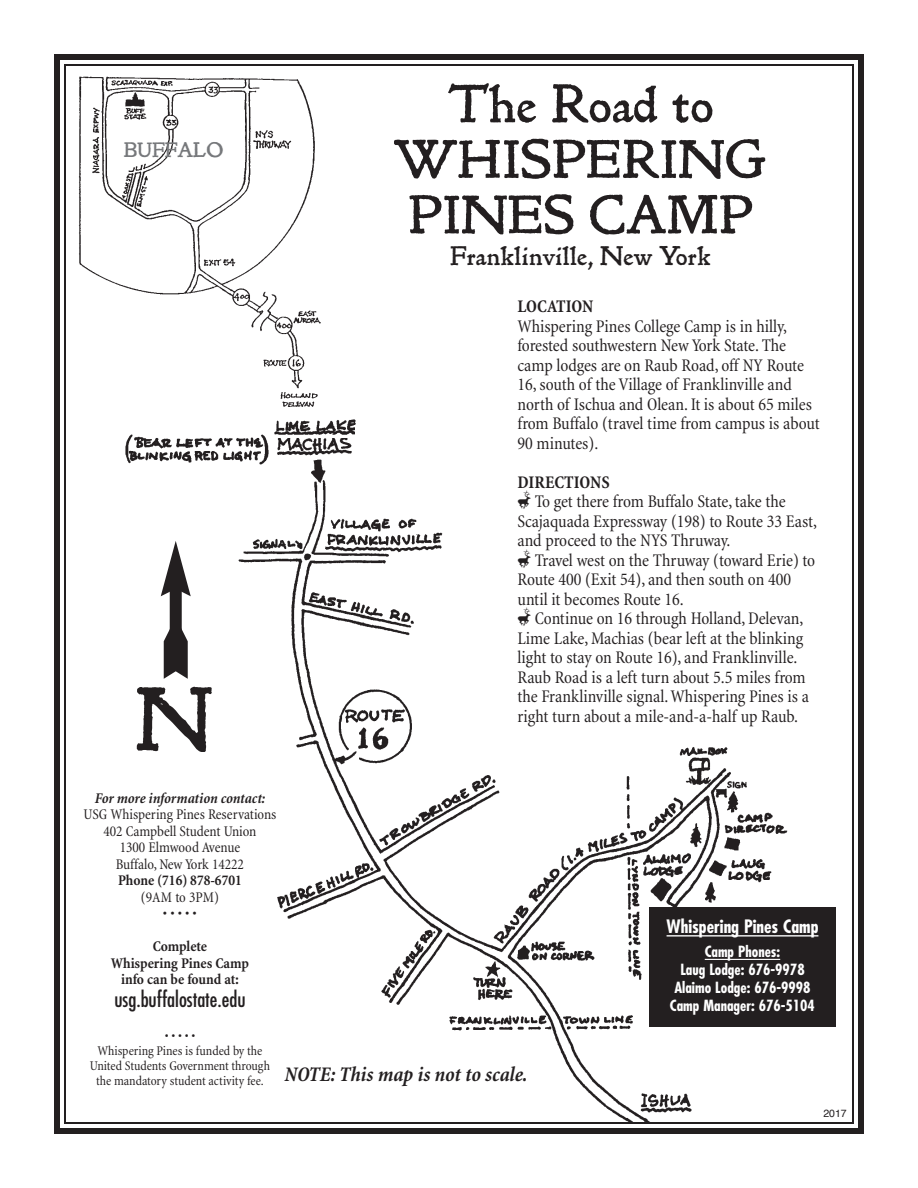
<style>
.page{position:relative;width:918px;height:1188px;background:#fff}
.page>*{position:absolute;margin:0;border:0;box-sizing:border-box;transform-origin:0 0}
.t1{font:90px "P22 Morris Golden";color:#231f20}
.t2{font:54px/55.5px "P22 Morris Golden";color:#231f20;text-align:center}
.t3{font:27px "P22 Morris Golden";color:#231f20}
.t4{font:italic 700 condensed 21px "Minion";letter-spacing:-.005em;color:#231f20}
.t5{font:condensed 21px "Futura";color:#231f20}
.t6{font:21px "P22 Morris Golden";color:#76787b}
.t7{font:condensed 18px/19.5px "Minion";letter-spacing:-.005em;color:#231f20}
.t8{font:700 condensed 18px "Futura";color:#fff}
.t9{font:700 condensed 18px "Minion";color:#231f20}
.t10{font:condensed 15px/16.5px "Minion";letter-spacing:-.005em;color:#231f20;text-align:center}
.t11{font:700 condensed 15px/18px "Futura";color:#fff;text-align:center}
.t12{font:700 condensed 15px/16.5px "Minion";letter-spacing:-.005em;color:#231f20;text-align:center}
.t13{font:italic 700 condensed 15px "Minion";letter-spacing:-.01em;color:#231f20}
.t14{font:condensed 13.5px/15px "Minion";letter-spacing:-.005em;color:#231f20;text-align:center}
.t15{font:10.5px "Helvetica";color:#231f20}
</style>
<div class="page">
<div style="left:54px;top:54px;width:810px;height:1080px;border:6px solid #231f20"></div>
<img style="left:238px;top:419px;width:550px;height:703px">
<img style="left:125px;top:433px;width:144px;height:33px">
<img style="left:78px;top:76px;width:243px;height:330px">
<div style="left:170px;top:586px;width:12px;height:48px;background:#231f20"></div>
<svg style="left:161px;top:541px;width:30px;height:55px"></svg>
<svg style="left:164px;top:628px;width:24px;height:51px"></svg>
<div style="left:356px;top:428px;width:148px;height:34px;background:#fff"></div>
<svg style="left:662px;top:893px;width:126px;height:14px"></svg>
<div style="left:649px;top:907px;width:187px;height:120px;background:#231f20"></div>
<hr style="left:667px;top:935px;width:151px;height:2px;background:#fff">
<hr style="left:705px;top:959px;width:75px;height:1px;background:#fff">
<svg style="left:518px;top:491px;width:13px;height:18px"></svg>
<svg style="left:518px;top:549px;width:13px;height:19px"></svg>
<svg style="left:518px;top:608px;width:13px;height:18px"></svg>
<p class="t6" style="left:124px;top:143px;width:101px">BUFFALO</p>
<h1 class="t1" style="left:134px;top:688px;width:80px">N</h1>
<h2 class="t2" style="left:394px;top:82px;width:375px">The Road to<br>WHISPERING<br>PINES CAMP</h2>
<h3 class="t3" style="left:450px;top:246px;width:262px">Franklinville, New York</h3>
<p class="t9" style="left:518px;top:300px;width:77px">LOCATION</p>
<p class="t7" style="left:518px;top:318px;width:304px">Whispering Pines College Camp is in hilly, forested southwestern New York State. The camp lodges are on Raub Road, off NY Route 16, south of the Village of Franklinville and north of Ischua and Olean. It is about 65 miles from Buffalo (travel time from campus is about 90 minutes).</p>
<p class="t9" style="left:518px;top:475px;width:94px">DIRECTIONS</p>
<p class="t7" style="left:518px;top:493px;width:301px;text-indent:17px">To get there from Buffalo State, take the<br>Scajaquada Expressway (198) to Route 33 East, and proceed to the NYS Thruway.</p>
<p class="t7" style="left:518px;top:552px;width:299px;text-indent:17px">Travel west on the Thruway (toward Erie) to<br>Route 400 (Exit 54), and then south on 400 until it becomes Route 16.</p>
<p class="t7" style="left:518px;top:610px;width:293px;text-indent:17px">Continue on 16 through Holland, Delevan, Lime Lake, Machias (bear left at the blinking light to stay on Route 16), and Franklinville.<br>Raub Road is a left turn about 5.5 miles from the Franklinville signal. Whispering Pines is a right turn about a mile-and-a-half up Raub.</p>
<p class="t13" style="left:95px;top:792px;width:172px">For more information contact:</p>
<p class="t10" style="left:83px;top:807px;width:194px">USG Whispering Pines Reservations<br>402 Campbell Student Union<br>1300 Elmwood Avenue<br>Buffalo, New York 14222</p>
<p class="t12" style="left:118px;top:873px;width:125px">Phone (716) 878-6701</p>
<p class="t10" style="left:141px;top:890px;width:79px">(9AM to 3PM)</p>
<p class="t10" style="left:163px;top:906px;width:35px">• • • • •</p>
<p class="t12" style="left:111px;top:939px;width:140px">Complete<br>Whispering Pines Camp info can be found at:</p>
<p class="t5" style="left:114px;top:989px;width:133px">usg.buffalostate.edu</p>
<p class="t14" style="left:90px;top:1029px;width:182px">• • • • •<br>Whispering Pines is funded by the<br>United Students Government through the mandatory student activity fee.</p>
<p class="t4" style="left:285px;top:1067px;width:244px">NOTE: This map is not to scale.</p>
<p class="t8" style="left:667px;top:919px;width:153px">Whispering Pines Camp</p>
<p class="t11" style="left:670px;top:944px;width:147px">Camp Phones:<br>Laug Lodge: 676-9978<br>Alaimo Lodge: 676-9998<br>Camp Manager: 676-5104</p>
<p class="t15" style="left:823px;top:1109px;width:25px">2017</p>
</div>
